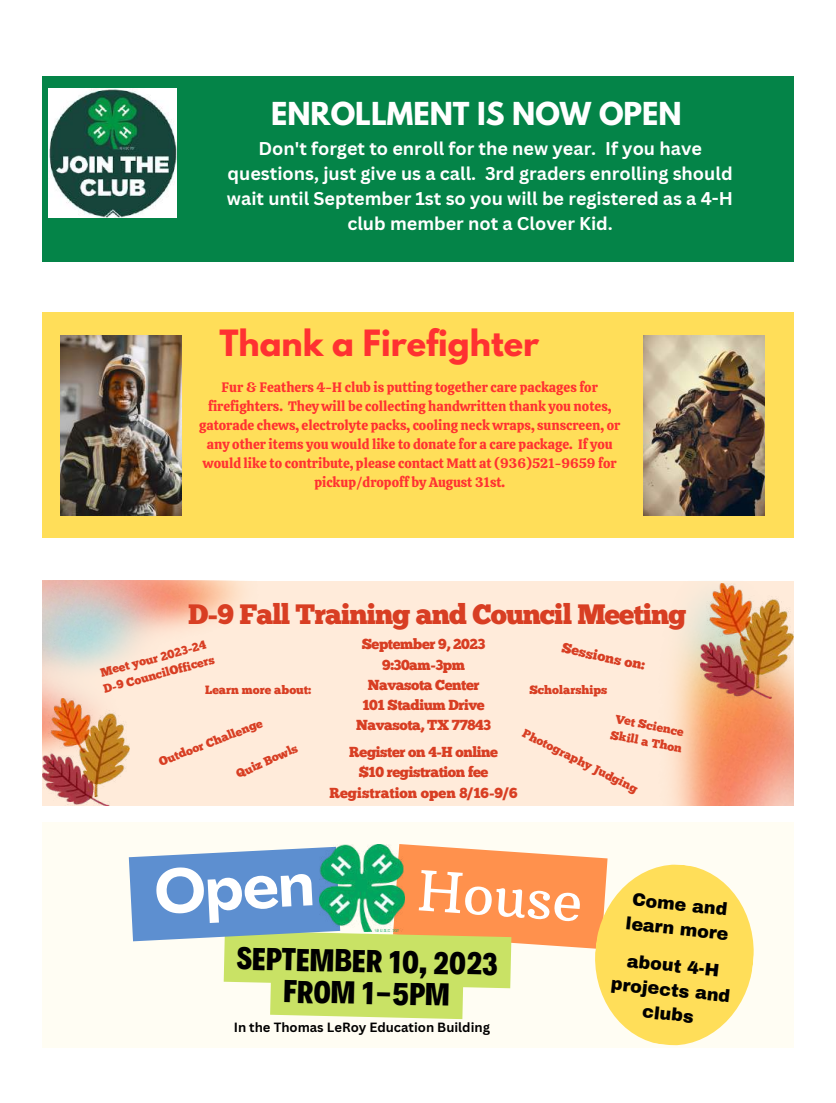
<style>
.page{position:relative;width:836px;height:1103px;background:#fff}
.page>*{position:absolute;margin:0;border:0;box-sizing:border-box;transform-origin:0 0}
.t1{font:700 60.15px "Agrandir";color:#fff}
.t2{font:55.05px "Arbutus Slab";color:#fff}
.t3{font:800 32.1px/32px "Decalotype";color:#000;text-align:center}
.t4{font:700 32.1px "League Spartan";color:#ff3131}
.t5{font:28.05px "Chunk Five";letter-spacing:-.03em;color:#d83e23}
.t6{font:700 28.05px "League Spartan";color:#fff}
.t7{font:700 18px/25.2px "Canva Sans";color:#fff;text-align:center}
.t8{font:900 17.55px/24.5px "Archivo";color:#000}
.t9{font:14.55px/20.2px "Chunk Five";letter-spacing:-.03em;color:#d83e23;text-align:center}
.t10{font:14.1px "Chunk Five";color:#d83e23}
.t11{font:13.65px/18.9px "Calistoga";color:#ff3131;text-align:center}
.t12{font:700 13.05px "Canva Sans";color:#000}
.t13{font:12px/16.5px "Chunk Five";color:#d83e23}
</style>
<div class="page">
<div style="left:42px;top:76px;width:752px;height:186px;background:#048448"></div>
<img style="left:49px;top:89px;width:128px;height:128px">
<div style="left:42px;top:312px;width:752px;height:225px;background:#ffde59"></div>
<img style="left:644px;top:335px;width:120px;height:180px">
<img style="left:61px;top:335px;width:120px;height:180px">
<div style="left:42px;top:581px;width:752px;height:225px;background:#ffebda"></div>
<img style="left:672px;top:583px;width:122px;height:223px">
<img style="left:700px;top:584px;width:93px;height:115px">
<img style="left:42px;top:698px;width:88px;height:108px">
<div style="left:42px;top:822px;width:752px;height:225px;background:#fffdf3"></div>
<svg style="left:129px;top:844px;width:629px;height:204px"></svg>
<img style="left:320px;top:844px;width:84px;height:87px">
<h3 class="t6" style="left:271px;top:100px;width:412px">ENROLLMENT IS NOW OPEN</h3>
<h3 class="t7" style="left:227px;top:135px;width:507px">Don't forget to enroll for the new year. If you have questions, just give us a call. 3rd graders enrolling should wait until September 1st so you will be registered as a 4-H club member not a Clover Kid.</h3>
<h3 class="t4" style="left:219px;top:327px;width:321px">Thank a Firefighter</h3>
<p class="t11" style="left:199px;top:377px;width:422px">Fur &amp; Feathers 4-H club is putting together care packages for firefighters. They will be collecting handwritten thank you notes, gatorade chews, electrolyte packs, cooling neck wraps, sunscreen, or any other items you would like to donate for a care package. If you would like to contribute, please contact Matt at (936)521-9659 for pickup/dropoff by August 31st.</p>
<h3 class="t5" style="left:188px;top:602px;width:500px">D-9 Fall Training and Council Meeting</h3>
<p class="t9" style="left:356px;top:635px;width:136px">September 9, 2023<br>9:30am-3pm<br>Navasota Center<br>101 Stadium Drive<br>Navasota, TX 77843</p>
<p class="t9" style="left:329px;top:743px;width:189px">Register on 4-H online<br>$10 registration fee<br>Registration open 8/16-9/6</p>
<p class="t13" style="left:98px;top:666px;width:116px;rotate:-15deg">Meet your 2023-24<br>D-9 CouncilOfficers</p>
<p class="t10" style="left:563px;top:642px;width:86px;rotate:12deg">Sessions on:</p>
<p class="t13" style="left:205px;top:683px;width:108px">Learn more about:</p>
<p class="t13" style="left:529px;top:683px;width:79px">Scholarships</p>
<p class="t13" style="left:617px;top:711px;width:71px;rotate:11deg">Vet Science</p>
<p class="t13" style="left:157px;top:755px;width:112px;rotate:-21deg">Outdoor Challenge</p>
<p class="t13" style="left:526px;top:726px;width:129px;rotate:27deg">Photography Judging</p>
<p class="t13" style="left:612px;top:727px;width:74px;rotate:11deg">Skill a Thon</p>
<p class="t13" style="left:234px;top:768px;width:68px;rotate:-24deg">Quiz Bowls</p>
<h1 class="t1" style="left:153px;top:868px;width:161px;rotate:-3deg">Open</h1>
<h2 class="t2" style="left:420px;top:856px;width:166px;rotate:4deg">House</h2>
<h3 class="t3" style="left:237px;top:940px;width:262px;rotate:1deg">SEPTEMBER 10, 2023<br>FROM 1-5PM</h3>
<p class="t12" style="left:234px;top:1018px;width:258px">In the Thomas LeRoy Education Building</p>
<p class="t8" style="left:629px;top:887px;width:105px;rotate:6deg">Come and learn more</p>
<p class="t8" style="left:615px;top:947px;width:121px;text-align:center;rotate:6deg">about 4-H projects and clubs</p>
</div>
